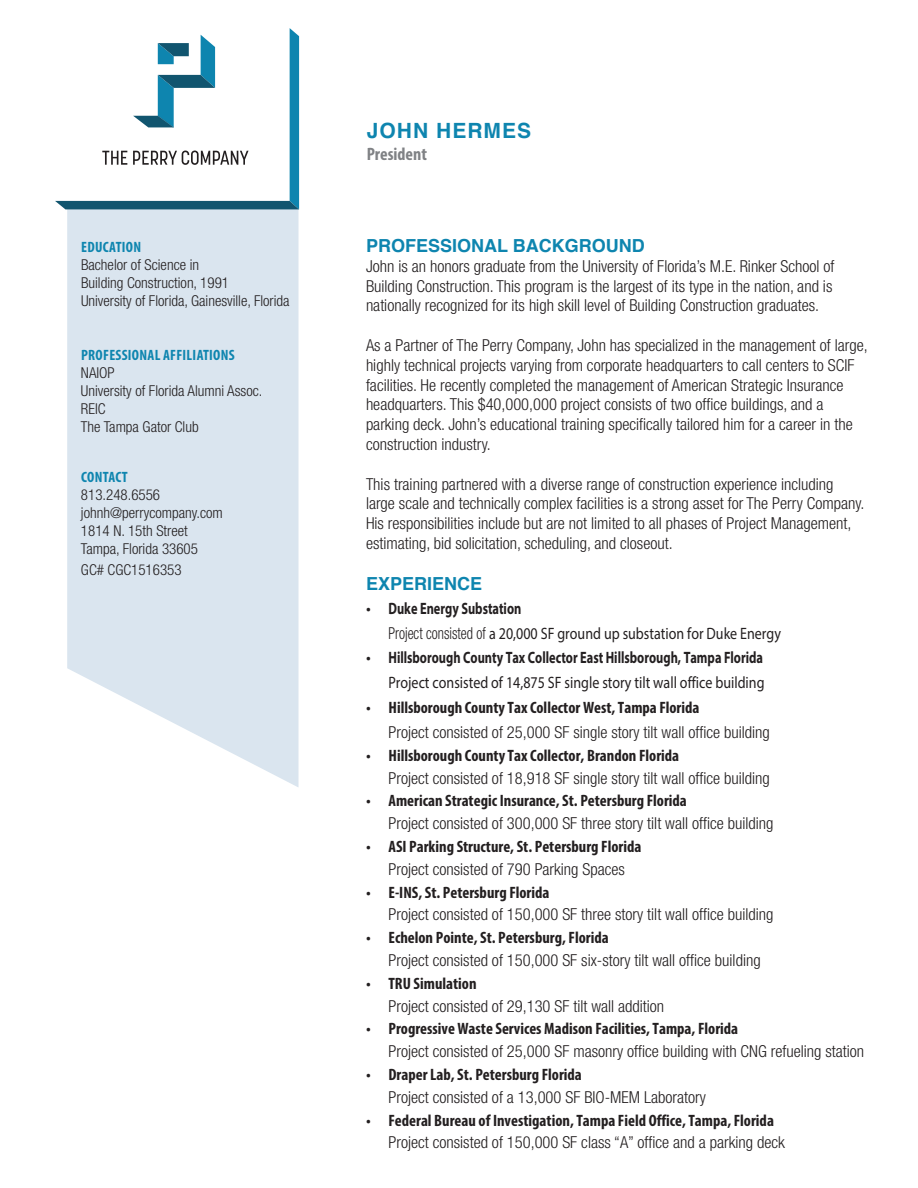
<style>
.page{position:relative;width:918px;height:1188px;background:#fff}
.page>*{position:absolute;margin:0;border:0;box-sizing:border-box;transform-origin:0 0}
.BLUE_HEADER{font:700 21px "Helvetica";letter-spacing:.05em;color:#0e85af}
.BLUE_HEADER-2{font:700 18px "Helvetica";color:#0e85af}
.BLUE_HEADER-3{font:700 condensed 18px "Myriad Pro";color:#808285}
.body{font:300 condensed 16.5px/19.8px "Helvetica Neue LT Std";color:#231f20}
.body-2{font:700 condensed 16.5px/22.8px "Myriad Pro";color:#231f20;text-align:center}
.body-3{font:700 16.5px/24.6px "Myriad Pro";color:#231f20;text-align:right;scale:.75 1}
.body-4{font:16.5px/24.6px "Myriad Pro";color:#231f20;scale:.85 1}
.body-5{font:300 condensed 15px/18px "Helvetica Neue LT Std";color:#231f20}
.BLUE_HEADER-4{font:700 condensed 15px "Myriad Pro";letter-spacing:.02em;color:#0e85af}
.s1{font-weight:700;font-stretch:condensed}
.s2{font-weight:700}
.s3{font-family:"Helvetica Neue LT Std";font-weight:300;font-stretch:condensed}
.s4{font-stretch:condensed}
.s5{font-weight:400}
.s6{font-family:"Myriad Pro";font-weight:700}
.s7{font-family:"Helvetica Neue LT Std";font-weight:300}
</style>
<div class="page">
<svg style="left:67px;top:209px;width:231px;height:578px;background:#dee8f1"></svg>
<svg style="left:55px;top:28px;width:244px;height:181px"></svg>
<p class="BLUE_HEADER-4" style="left:81px;top:238px;width:62px">EDUCATION</p>
<p class="body-5" style="left:81px;top:256px;width:150px">Bachelor of Science in<br>Building Construction, 1991</p>
<p class="body-5" style="left:81px;top:292px;width:210px">University of Florida, Gainesville, Florida</p>
<p class="BLUE_HEADER-4" style="left:81px;top:346px;width:155px">PROFESSIONAL AFFILIATIONS</p>
<p class="body-5" style="left:81px;top:364px;width:35px">NAIOP</p>
<p class="body-5" style="left:81px;top:382px;width:183px">University of Florida Alumni Assoc.</p>
<p class="body-5" style="left:81px;top:400px;width:26px">REIC</p>
<p class="body-5" style="left:81px;top:418px;width:119px">The Tampa Gator Club</p>
<p class="BLUE_HEADER-4" style="left:81px;top:467px;width:48px">CONTACT</p>
<p class="body-5" style="left:81px;top:485px;width:81px">813.248.6556</p>
<p class="body-5" style="left:81px;top:503px;width:143px">johnh@perrycompany.com</p>
<p class="body-5" style="left:81px;top:521px;width:108px">1814 N. 15th Street</p>
<p class="body-5" style="left:81px;top:539px;width:119px">Tampa, Florida 33605</p>
<p class="body-5" style="left:81px;top:561px;width:102px">GC# CGC1516353</p>
<p class="BLUE_HEADER" style="left:367px;top:114px;width:166px">JOHN HERMES</p>
<p class="BLUE_HEADER-3" style="left:367px;top:142px;width:62px">President</p>
<p class="BLUE_HEADER-2" style="left:366px;top:231px;width:280px">PROFESSIONAL BACKGROUND</p>
<p class="body" style="left:366px;top:256px;width:470px">John is an honors graduate from the University of Florida’s M.E. Rinker School of<br>Building Construction. This program is the largest of its type in the nation, and is nationally recognized for its high skill level of Building Construction graduates.</p>
<p class="body" style="left:366px;top:335px;width:503px">As a Partner of The Perry Company, John has specialized in the management of large, highly technical projects varying from corporate headquarters to call centers to SCIF facilities. He recently completed the management of American Strategic Insurance headquarters. This $40,000,000 project consists of two office buildings, and a parking deck. John’s educational training specifically tailored him for a career in the construction industry.</p>
<p class="body" style="left:366px;top:474px;width:500px">This training partnered with a diverse range of construction experience including large scale and technically complex facilities is a strong asset for The Perry Company.<br>His responsibilities include but are not limited to all phases of Project Management, estimating, bid solicitation, scheduling, and closeout.</p>
<p class="BLUE_HEADER-2" style="left:366px;top:570px;width:118px">EXPERIENCE</p>
<p class="body-4" style="left:388px;top:596px;width:463px;text-indent:-22px"><span class="s1">•</span> <span class="s2">Duke Energy Substation<br></span><span class="s3">Project consisted of</span> a 20,000 SF ground up substation for Duke Energy</p>
<p class="body-3" style="left:366px;top:645px;width:533px"><span class="s4">•</span> Hillsborough County Tax Collector East Hillsborough, Tampa Florida<br><span class="s5">Project consisted of 14,875 SF single story tilt wall office building</span></p>
<p class="body" style="left:388px;top:695px;width:383px;line-height:24.6px;text-indent:-22px"><span class="s6">• Hillsborough County Tax Collector West, Tampa Florida<br></span>Project consisted of 25,000 SF single story tilt wall office building</p>
<p class="body" style="left:388px;top:743px;width:383px;line-height:22.8px;text-indent:-22px"><span class="s6">• Hillsborough County Tax Collector, Brandon Florida<br></span>Project consisted of 18,918 SF single story tilt wall office building</p>
<p class="body" style="left:388px;top:789px;width:387px;line-height:22.8px;text-indent:-22px"><span class="s6">• American Strategic Insurance, St. Petersburg Florida<br></span>Project consisted of 300,000 SF three story tilt wall office building</p>
<p class="body-2" style="left:366px;top:835px;width:277px">• ASI Parking Structure, St. Petersburg Florida<br><span class="s7">Project consisted of 790 Parking Spaces</span></p>
<p class="body" style="left:388px;top:880px;width:387px;line-height:22.8px;text-indent:-22px"><span class="s6">• E-INS, St. Petersburg Florida<br></span>Project consisted of 150,000 SF three story tilt wall office building</p>
<p class="body" style="left:388px;top:926px;width:374px;line-height:22.8px;text-indent:-22px"><span class="s6">• Echelon Pointe, St. Petersburg, Florida<br></span>Project consisted of 150,000 SF six-story tilt wall office building</p>
<p class="body" style="left:388px;top:971px;width:277px;line-height:22.8px;text-indent:-22px"><span class="s6">• TRU Simulation<br></span>Project consisted of 29,130 SF tilt wall addition</p>
<p class="body" style="left:388px;top:1017px;width:477px;line-height:22.8px;text-indent:-22px"><span class="s6">• Progressive Waste Services Madison Facilities, Tampa, Florida<br></span>Project consisted of 25,000 SF masonry office building with CNG refueling station</p>
<p class="body" style="left:388px;top:1063px;width:319px;line-height:22.8px;text-indent:-22px"><span class="s6">• Draper Lab, St. Petersburg Florida<br></span>Project consisted of a 13,000 SF BIO-MEM Laboratory</p>
<p class="body-2" style="left:388px;top:1108px;width:398px;text-align:left;text-indent:-22px">• Federal Bureau of Investigation, Tampa Field Office, Tampa, Florida<br><span class="s7">Project consisted of 150,000 SF class “A” office and a parking deck</span></p>
</div>
